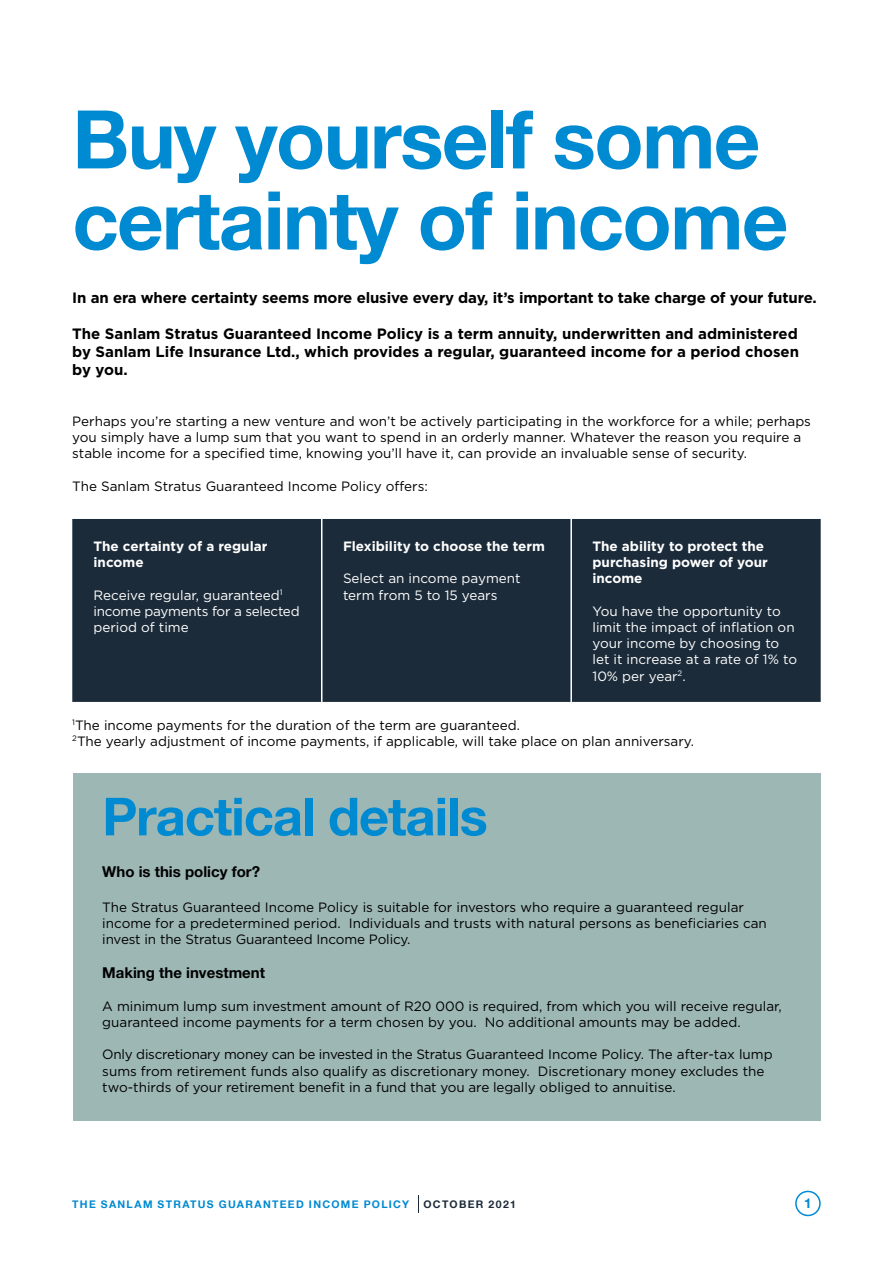
<style>
.page{position:relative;width:893px;height:1263px;background:#fff}
.page>*{position:absolute;margin:0;border:0;box-sizing:border-box;transform-origin:0 0}
.t1{font:700 81px/81px "Helvetica Neue LT Std";letter-spacing:-.02em;color:#008ad1}
.t2{font:700 52.5px "Helvetica Neue LT Std";letter-spacing:-.02em;color:#008ad1}
.t3{font:700 15px/18px "Gotham";letter-spacing:-.01em;color:#000;text-align:justify}
.t4{font:700 15px "Helvetica Neue LT Std";color:#000}
.t5{font:13.5px/16.2px "Gotham";color:#000}
.t6{font:13.5px/16.2px "Gotham";color:#fff}
.t7{font:700 13.5px/16.2px "Gotham";color:#fff}
.t8{font:700 13.5px "Helvetica Neue";color:#008ad1}
.t9{font:700 10.5px "Helvetica Neue LT";letter-spacing:.125em;color:#008ad1}
.t10{font:700 10.5px "Helvetica Neue LT";letter-spacing:.125em;color:#1c2b39}
</style>
<div class="page">
<svg style="left:418px;top:1195px;width:1px;height:17px"></svg>
<div style="left:795px;top:1191px;width:26px;height:25px;border:2px solid #008ad1;border-radius:50%"></div>
<div style="left:73px;top:773px;width:748px;height:348px;background:#9db7b4"></div>
<div style="left:72px;top:519px;width:749px;height:183px;background:#1c2b39"></div>
<hr style="left:321px;top:519px;width:1px;height:183px;background:#fff">
<hr style="left:570px;top:519px;width:2px;height:183px;background:#fff">
<h1 class="t1" style="left:72px;top:97px;width:718px">Buy yourself some certainty of income</h1>
<p class="t3" style="left:72px;top:289px;width:746px">In an era where certainty seems more elusive every day, it’s important to take charge of your future.</p>
<p class="t3" style="left:72px;top:325px;width:728px">The Sanlam Stratus Guaranteed Income Policy is a term annuity, underwritten and administered by Sanlam Life Insurance Ltd., which provides a regular, guaranteed income for a period chosen by you.</p>
<p class="t5" style="left:72px;top:413px;width:740px">Perhaps you’re starting a new venture and won’t be actively participating in the workforce for a while; perhaps you simply have a lump sum that you want to spend in an orderly manner. Whatever the reason you require a stable income for a specified time, knowing you’ll have it, can provide an invaluable sense of security.</p>
<p class="t5" style="left:72px;top:477px;width:357px">The Sanlam Stratus Guaranteed Income Policy offers:</p>
<p class="t7" style="left:94px;top:538px;width:175px">The certainty of a regular income</p>
<p class="t6" style="left:94px;top:586px;width:208px">Receive regular, guaranteed<sup>1 </sup>income payments for a selected period of time</p>
<p class="t7" style="left:592px;top:538px;width:177px">The ability to protect the purchasing power of your income</p>
<p class="t6" style="left:592px;top:603px;width:206px">You have the opportunity to limit the impact of inflation on your income by choosing to let it increase at a rate of 1% to<br>10% per year<sup>2</sup>.</p>
<p class="t5" style="left:72px;top:716px;width:623px"><sup>1</sup>The income payments for the duration of the term are guaranteed.<br><sup>2</sup>The yearly adjustment of income payments, if applicable, will take place on plan anniversary.</p>
<p class="t7" style="left:343px;top:538px;width:203px">Flexibility to choose the term</p>
<p class="t6" style="left:343px;top:570px;width:179px">Select an income payment term from 5 to 15 years</p>
<h2 class="t2" style="left:102px;top:784px;width:387px">Practical details</h2>
<p class="t4" style="left:102px;top:863px;width:159px">Who is this policy for?</p>
<p class="t5" style="left:102px;top:898px;width:666px">The Stratus Guaranteed Income Policy is suitable for investors who require a guaranteed regular income for a predetermined period. Individuals and trusts with natural persons as beneficiaries can invest in the Stratus Guaranteed Income Policy.</p>
<p class="t4" style="left:102px;top:964px;width:164px">Making the investment</p>
<p class="t5" style="left:102px;top:997px;width:681px">A minimum lump sum investment amount of R20 000 is required, from which you will receive regular, guaranteed income payments for a term chosen by you. No additional amounts may be added.</p>
<p class="t5" style="left:102px;top:1046px;width:672px">Only discretionary money can be invested in the Stratus Guaranteed Income Policy. The after-tax lump sums from retirement funds also qualify as discretionary money. Discretionary money excludes the two-thirds of your retirement benefit in a fund that you are legally obliged to annuitise.</p>
<p class="t9" style="left:72px;top:1197px;width:338px">THE SANLAM STRATUS GUARANTEED INCOME POLICY</p>
<p class="t10" style="left:423px;top:1197px;width:94px">OCTOBER 2021</p>
<p class="t8" style="left:804px;top:1192px;width:9px">1</p>
</div>
